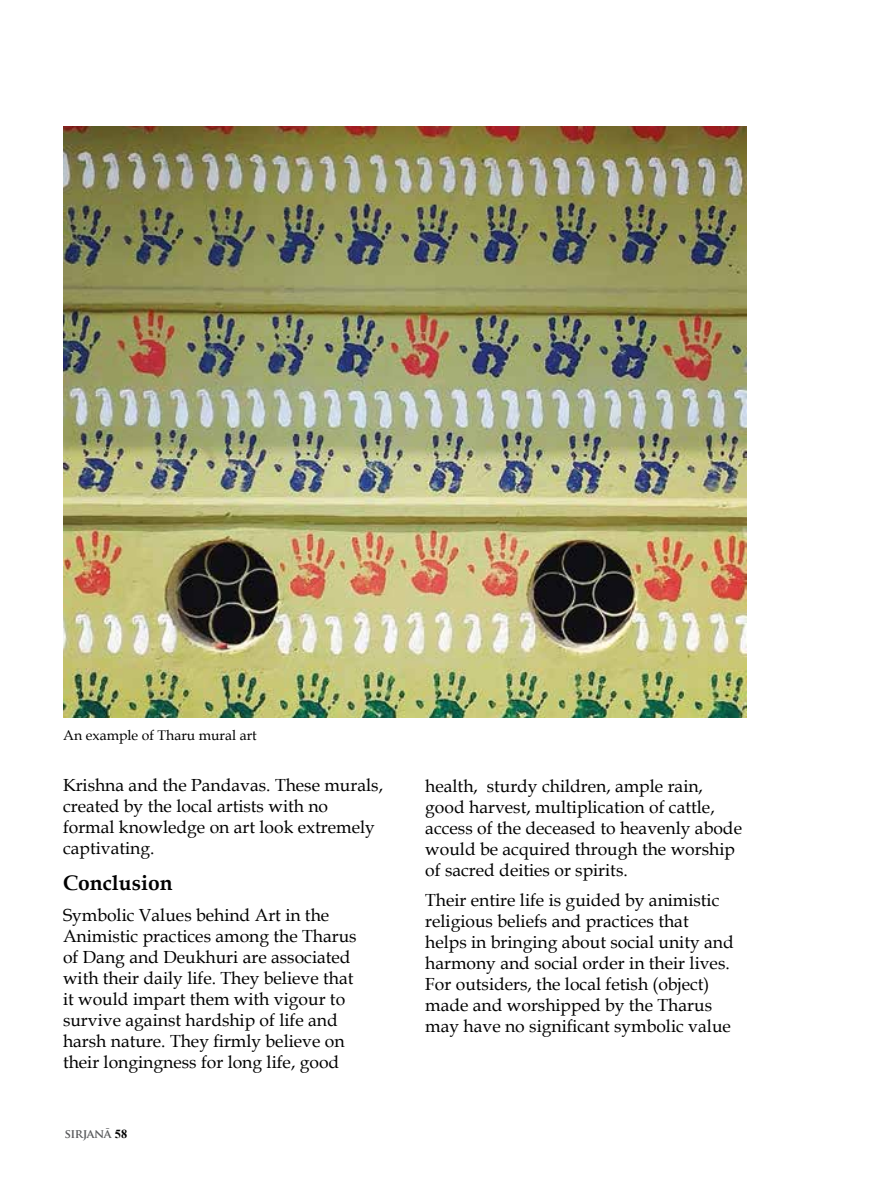
<style>
.page{position:relative;width:882px;height:1197px;background:#fff}
.page>*{position:absolute;margin:0;border:0;box-sizing:border-box;transform-origin:0 0}
.t1{font:700 21px "Book Antiqua";color:#000}
.t2{font:17.5px/21px "Book Antiqua";color:#000}
.t3{font:14px "Book Antiqua";color:#000}
.t4{font:700 12.25px "Trajan Pro";letter-spacing:-.04em;color:#58595b}
.s1{font-family:"Times New Roman";color:#000}
</style>
<div class="page">
<img style="left:63px;top:126px;width:683px;height:592px">
<p class="t3" style="left:63px;top:725px;width:195px">An example of Tharu mural art</p>
<p class="t2" style="left:63px;top:775px;width:322px">Krishna and the Pandavas. These murals, created by the local artists with no formal knowledge on art look extremely captivating.</p>
<p class="t1" style="left:63px;top:868px;width:111px">Conclusion</p>
<p class="t2" style="left:63px;top:904px;width:295px">Symbolic Values behind Art in the Animistic practices among the Tharus of Dang and Deukhuri are associated with their daily life. They believe that it would impart them with vigour to survive against hardship of life and harsh nature. They firmly believe on their longingness for long life, good</p>
<p class="t4" style="left:65px;top:1126px;width:64px">SIRJANĀ <span class="s1">58</span></p>
<p class="t2" style="left:425px;top:775px;width:318px">health, sturdy children, ample rain, good harvest, multiplication of cattle, access of the deceased to heavenly abode would be acquired through the worship of sacred deities or spirits.</p>
<p class="t2" style="left:425px;top:890px;width:310px">Their entire life is guided by animistic religious beliefs and practices that helps in bringing about social unity and harmony and social order in their lives.<br>For outsiders, the local fetish (object) made and worshipped by the Tharus may have no significant symbolic value</p>
</div>
